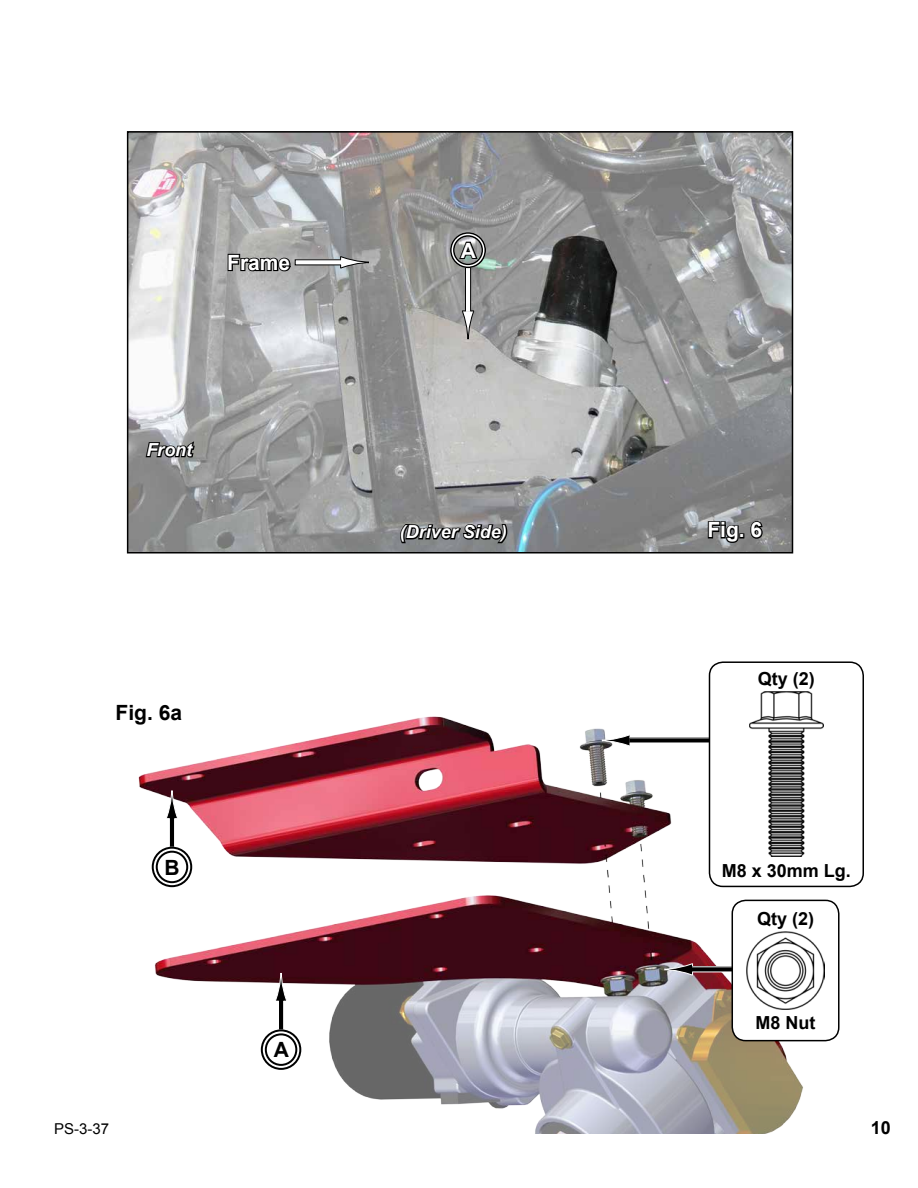
<style>
.page{position:relative;width:918px;height:1188px;background:#fff}
.page>*{position:absolute;margin:0;border:0;box-sizing:border-box;transform-origin:0 0}
.t1{font:700 21px "Arial";color:#fff}
.t2{font:700 21px "Arial";color:#000}
.t3{font:700 18px "Arial";color:#000}
.t4{font:italic 700 18px "Arial";color:#fff}
.t5{font:15px "Arial";color:#000}
</style>
<div class="page">
<img style="left:138px;top:712px;width:674px;height:422px">
<svg style="left:138px;top:712px;width:47px;height:15px"></svg>
<div style="left:279px;top:1001px;width:5px;height:32px;background:#000"></div>
<div style="left:278px;top:1000px;width:6px;height:33px;border:1px solid #fff"></div>
<svg style="left:274px;top:973px;width:14px;height:29px"></svg>
<svg style="left:271px;top:1039px;width:21px;height:21px"></svg>
<div style="left:261px;top:1029px;width:40px;height:41px;border:6px solid #fff;border-radius:50%"></div>
<div style="left:261px;top:1029px;width:40px;height:41px;border:2px solid #000101;border-radius:50%"></div>
<div style="left:265px;top:1033px;width:32px;height:33px;border:2px solid #000101;border-radius:50%"></div>
<div style="left:169px;top:818px;width:6px;height:32px;background:#000"></div>
<div style="left:169px;top:818px;width:6px;height:33px;border:1px solid #fff"></div>
<svg style="left:165px;top:791px;width:14px;height:28px"></svg>
<svg style="left:164px;top:857px;width:17px;height:20px"></svg>
<div style="left:152px;top:847px;width:40px;height:40px;border:6px solid #fff;border-radius:50%"></div>
<div style="left:152px;top:847px;width:40px;height:40px;border:2px solid #000101;border-radius:50%"></div>
<div style="left:156px;top:851px;width:32px;height:32px;border:2px solid #000101;border-radius:50%"></div>
<div style="left:630px;top:738px;width:136px;height:5px;background:#000"></div>
<svg style="left:602px;top:734px;width:29px;height:13px"></svg>
<div style="left:692px;top:967px;width:81px;height:5px;background:#000"></div>
<svg style="left:664px;top:963px;width:29px;height:13px"></svg>
<div style="left:732px;top:900px;width:107px;height:141px;background:#fff;border-radius:14px"></div>
<div style="left:732px;top:900px;width:108px;height:141px;border:2px solid #000;border-radius:14px"></div>
<img style="left:747px;top:932px;width:77px;height:77px">
<img style="left:130px;top:134px;width:660px;height:417px">
<div style="left:127px;top:131px;width:666px;height:423px;border:2px solid #000"></div>
<svg style="left:398px;top:522px;width:111px;height:22px;background:#4a4b4c"></svg>
<svg style="left:227px;top:251px;width:65px;height:22px"></svg>
<div style="left:295px;top:260px;width:46px;height:5px;background:#fff"></div>
<svg style="left:340px;top:256px;width:29px;height:13px"></svg>
<svg style="left:144px;top:439px;width:52px;height:21px"></svg>
<svg style="left:707px;top:520px;width:57px;height:25px"></svg>
<div style="left:465px;top:266px;width:6px;height:45px;background:#fff"></div>
<div style="left:465px;top:265px;width:6px;height:47px;border:1px solid #000"></div>
<svg style="left:461px;top:310px;width:14px;height:29px"></svg>
<svg style="left:458px;top:240px;width:21px;height:20px"></svg>
<div style="left:450px;top:232px;width:36px;height:36px;border:4px solid #fff;border-radius:50%"></div>
<div style="left:450px;top:232px;width:36px;height:36px;border:1px solid #000;border-radius:50%"></div>
<div style="left:453px;top:235px;width:30px;height:30px;border:1px solid #000;border-radius:50%"></div>
<div style="left:710px;top:662px;width:153px;height:224px;background:#fff;border-radius:14px"></div>
<div style="left:709px;top:661px;width:155px;height:226px;border:2px solid #000;border-radius:14px"></div>
<img style="left:750px;top:692px;width:73px;height:165px">
<p class="t1" style="left:227px;top:249px;width:65px">Frame</p>
<p class="t4" style="left:146px;top:438px;width:47px">Front</p>
<p class="t2" style="left:116px;top:699px;width:68px">Fig. 6a</p>
<p class="t2" style="left:164px;top:853px;width:17px">B</p>
<p class="t2" style="left:274px;top:1036px;width:17px">A</p>
<p class="t1" style="left:461px;top:236px;width:17px">A</p>
<p class="t4" style="left:400px;top:520px;width:109px">(Driver Side)</p>
<p class="t1" style="left:707px;top:516px;width:56px">Fig. 6</p>
<p class="t3" style="left:758px;top:666px;width:59px">Qty (2)</p>
<p class="t3" style="left:722px;top:859px;width:131px">M8 x 30mm Lg.</p>
<p class="t3" style="left:757px;top:906px;width:59px">Qty (2)</p>
<p class="t3" style="left:756px;top:1011px;width:61px">M8 Nut</p>
<p class="t5" style="left:54px;top:1119px;width:57px">PS-3-37</p>
<p class="t3" style="left:871px;top:1116px;width:22px">10</p>
</div>
